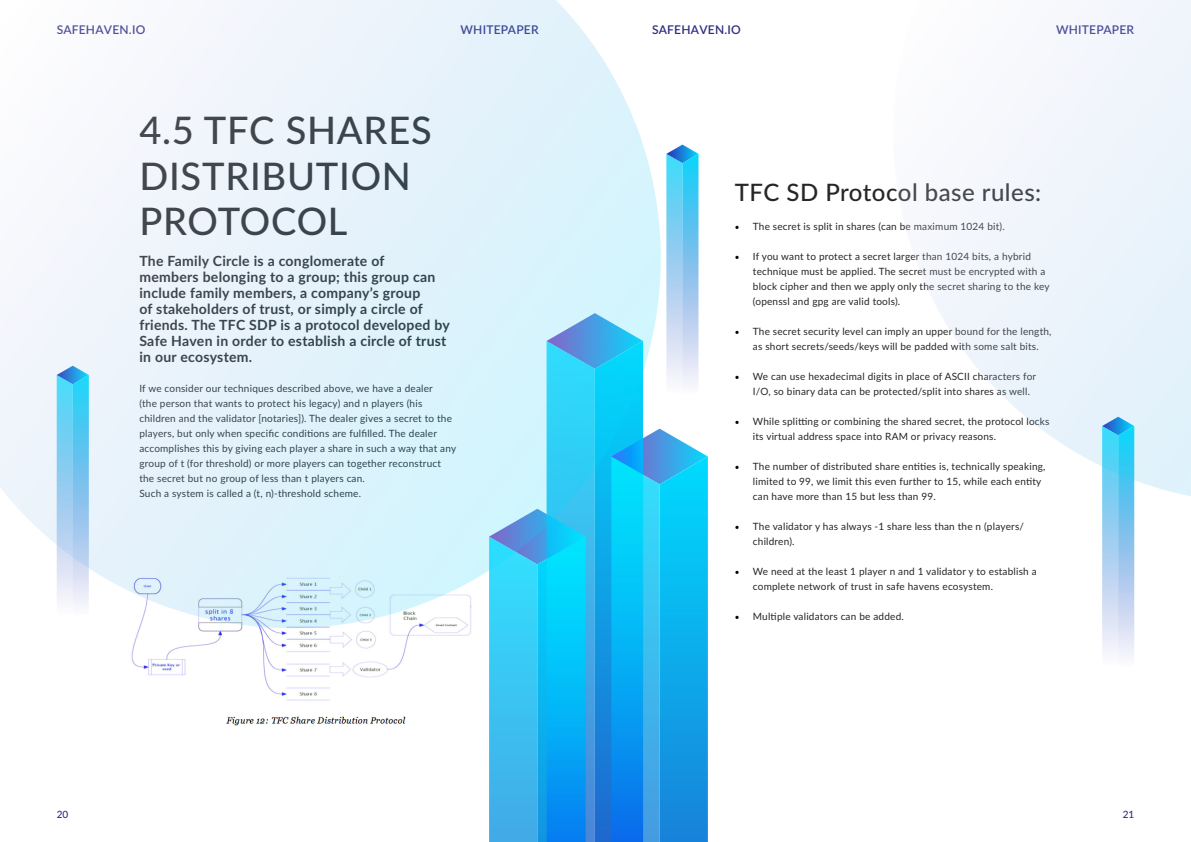
<style>
.page{position:relative;width:1191px;height:842px;background:#fff}
.page>*{position:absolute;margin:0;border:0;box-sizing:border-box;transform-origin:0 0}
.t1{font:500 38px/45.6px "Lato";letter-spacing:.02em;color:#262626}
.t2{font:500 24px "Lato";letter-spacing:.02em;color:#262626}
.t3{font:700 14px/16px "Lato";letter-spacing:.02em;color:#262626}
.t4{font:600 12px "Lato";letter-spacing:.02em;color:#2e2e82}
.t5{font:10px/15px "Lato";letter-spacing:.02em;color:#262626}
.t6{font:500 10px "Lato";color:#2e2e82}
.s1{font-family:"Minion Pro";font-size:12px;color:#000}
</style>
<div class="page">
<img style="left:131px;top:594px;width:341px;height:132px">
<img style="left:117px;top:0;width:349px;height:628px">
<img style="left:46px;top:160px;width:71px;height:425px">
<div style="left:0;top:102px;width:12px;height:400px;background:#f5f7fc"></div>
<img style="left:569px;top:15px;width:36px;height:130px">
<img style="left:604px;top:62px;width:35px;height:83px">
<img style="left:639px;top:134px;width:4px;height:11px">
<svg style="left:1102px;top:417px;width:32px;height:239px;background:#8fd0f2"></svg>
<svg style="left:489px;top:145px;width:219px;height:697px;background:#63cbf4"></svg>
<svg style="left:57px;top:366px;width:32px;height:239px;background:#8ed0f2"></svg>
<p class="t4" style="left:57px;top:21px;width:90px">SAFEHAVEN.IO</p>
<p class="t4" style="left:460px;top:21px;width:80px">WHITEPAPER</p>
<p class="t4" style="left:652px;top:21px;width:90px">SAFEHAVEN.IO</p>
<p class="t4" style="left:1056px;top:21px;width:80px">WHITEPAPER</p>
<h1 class="t1" style="left:139px;top:106px;width:294px">4.5 TFC SHARES<br>DISTRIBUTION<br>PROTOCOL</h1>
<p class="t3" style="left:139px;top:252px;width:312px">The Family Circle is a conglomerate of<br>members belonging to a group; this group can include family members, a company’s group<br>of stakeholders of trust, or simply a circle of friends. The TFC SDP is a protocol developed by Safe Haven in order to establish a circle of trust in our ecosystem.</p>
<p class="t5" style="left:139px;top:380px;width:318px">If we consider our techniques described above, we have a dealer<br>(the person that wants to protect his legacy) and n players (his children and the validator [notaries]). The dealer gives a secret to the players, but only when specific conditions are fulfilled. The dealer accomplishes this by giving each player a share in such a way that any group of t (for threshold) or more players can together reconstruct the secret but no group of less than t players can.<br>Such a system is called a (t, n)-threshold scheme.</p>
<h2 class="t2" style="left:735px;top:175px;width:308px">TFC SD Protocol base rules:</h2>
<p class="t5" style="left:735px;top:219px;width:271px"><span class="s1">•</span> The secret is split in shares (can be maximum 1024 bit).</p>
<p class="t5" style="left:753px;top:249px;width:298px;text-indent:-18px"><span class="s1">•</span> If you want to protect a secret larger than 1024 bits, a hybrid technique must be applied. The secret must be encrypted with a block cipher and then we apply only the secret sharing to the key (openssl and gpg are valid tools).</p>
<p class="t5" style="left:735px;top:324px;width:318px;text-align:center"><span class="s1">•</span> The secret security level can imply an upper bound for the length, as short secrets/seeds/keys will be padded with some salt bits.</p>
<p class="t5" style="left:753px;top:369px;width:285px;text-indent:-18px"><span class="s1">•</span> We can use hexadecimal digits in place of ASCII characters for<br>I/O, so binary data can be protected/split into shares as well.</p>
<p class="t5" style="left:753px;top:414px;width:298px;text-indent:-18px"><span class="s1">•</span> While splitting or combining the shared secret, the protocol locks its virtual address space into RAM or privacy reasons.</p>
<p class="t5" style="left:753px;top:459px;width:294px;text-indent:-18px"><span class="s1">•</span> The number of distributed share entities is, technically speaking, limited to 99, we limit this even further to 15, while each entity can have more than 15 but less than 99.</p>
<p class="t5" style="left:753px;top:519px;width:273px;text-indent:-18px"><span class="s1">•</span> The validator y has always -1 share less than the n (players/ children).</p>
<p class="t5" style="left:753px;top:564px;width:285px;text-indent:-18px"><span class="s1">•</span> We need at the least 1 player n and 1 validator y to establish a complete network of trust in safe havens ecosystem.</p>
<p class="t5" style="left:735px;top:609px;width:170px"><span class="s1">•</span> Multiple validators can be added.</p>
<p class="t6" style="left:57px;top:807px;width:13px">20</p>
<p class="t6" style="left:1122px;top:807px;width:13px">21</p>
</div>
